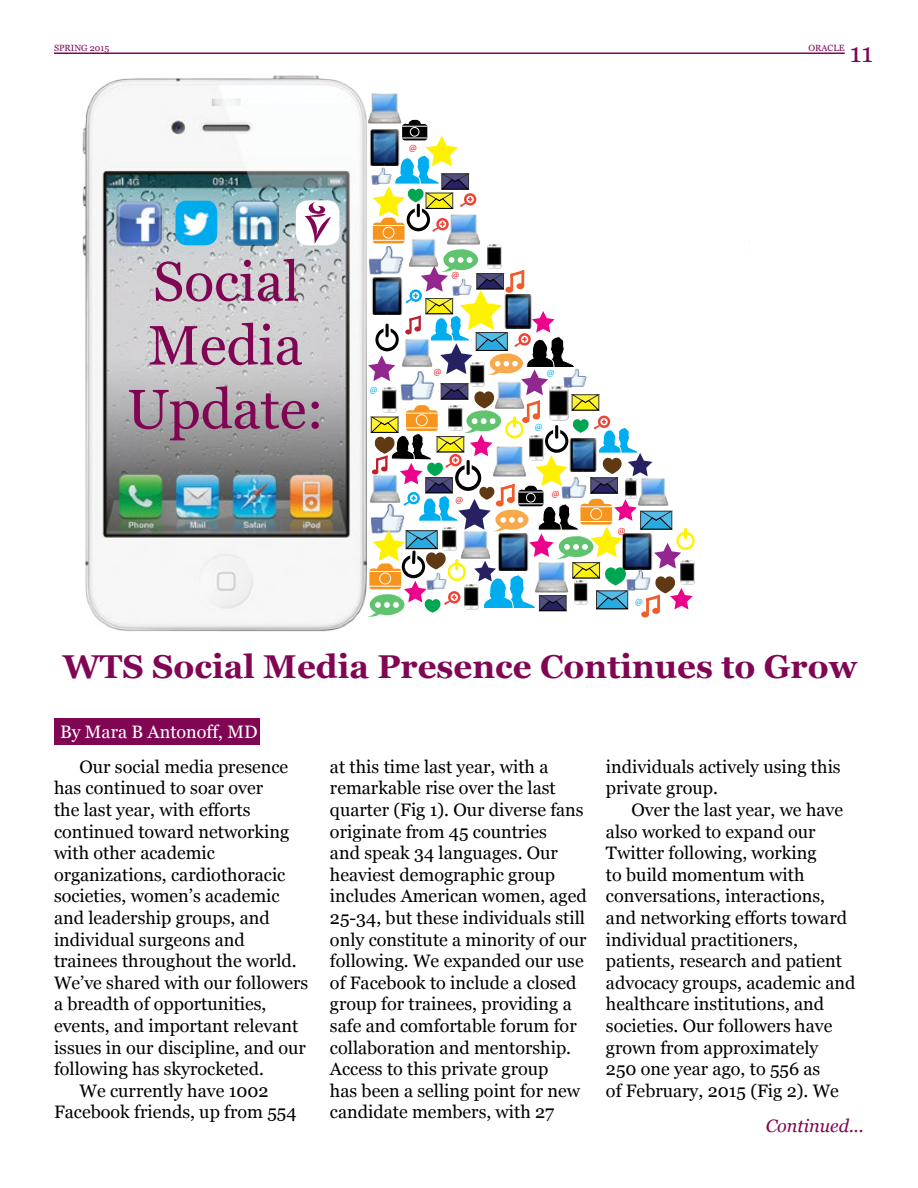
<style>
.page{position:relative;width:918px;height:1188px;background:#fff}
.page>*{position:absolute;margin:0;border:0;box-sizing:border-box;transform-origin:0 0}
.t1{font:55.5px/63.9px "Georgia";color:#800654;text-align:center}
.t2{font:700 33px "Georgia";color:#800654}
.t3{font:27px "Georgia";color:#800654}
.t4{font:18px/21.6px "Georgia";color:#000}
.t5{font:18px "Georgia";color:#fff}
.t6{font:italic 18px "Georgia";color:#800654}
.t7{font:10.5px "Myriad Pro";color:#ed1d24}
.t8{font:10.5px "Myriad Pro";color:#00aeef}
.t9{font:9px "Georgia";color:#800654}
</style>
<div class="page">
<svg style="left:676px;top:532px;width:19px;height:18px"></svg>
<img style="left:693px;top:563px;width:1px;height:21px">
<img style="left:422px;top:239px;width:14px;height:10px">
<div style="left:402px;top:124px;width:25px;height:16px;background:#000;border-radius:3px"></div>
<svg style="left:422px;top:124px;width:5px;height:3px"></svg>
<img style="left:488px;top:245px;width:13px;height:4px">
<img style="left:447px;top:214px;width:33px;height:31px">
<div style="left:464px;top:193px;width:12px;height:13px;border:2px solid #ef4136;border-radius:50%"></div>
<svg style="left:422px;top:136px;width:50px;height:96px"></svg>
<img style="left:422px;top:249px;width:271px;height:368px">
<img style="left:82px;top:75px;width:340px;height:557px">
<img style="left:116px;top:201px;width:47px;height:47px">
<div style="left:296px;top:200px;width:43px;height:45px;background:#fff;border-radius:12px"></div>
<svg style="left:305px;top:202px;width:26px;height:42px"></svg>
<img style="left:175px;top:201px;width:42px;height:44px">
<img style="left:232px;top:199px;width:47px;height:47px">
<hr style="left:54px;top:52px;width:791px;height:2px;background:#800654">
<div style="left:54px;top:718px;width:205px;height:26px;background:#800654"></div>
<p class="t9" style="left:54px;top:43px;width:57px">SPRING 2015</p>
<h1 class="t1" style="left:127px;top:249px;width:198px">Social<br>Media<br>Update:</h1>
<p class="t7" style="left:409px;top:141px;width:9px">@</p>
<p class="t8" style="left:370px;top:383px;width:9px">@</p>
<p class="t7" style="left:452px;top:268px;width:9px">@</p>
<p class="t7" style="left:434px;top:365px;width:9px">@</p>
<p class="t7" style="left:455px;top:493px;width:9px">@</p>
<p class="t8" style="left:547px;top:366px;width:9px">@</p>
<p class="t8" style="left:535px;top:420px;width:9px">@</p>
<p class="t7" style="left:552px;top:487px;width:9px">@</p>
<p class="t7" style="left:618px;top:524px;width:9px">@</p>
<p class="t8" style="left:635px;top:595px;width:9px">@</p>
<p class="t9" style="left:809px;top:43px;width:38px">ORACLE</p>
<h3 class="t3" style="left:850px;top:38px;width:25px">11</h3>
<h2 class="t2" style="left:63px;top:647px;width:796px">WTS Social Media Presence Continues to Grow</h2>
<p class="t5" style="left:60px;top:722px;width:199px">By Mara B Antonoff, MD</p>
<p class="t4" style="left:80px;top:756px;width:210px">Our social media presence</p>
<p class="t4" style="left:54px;top:777px;width:211px">has continued to soar over</p>
<p class="t4" style="left:54px;top:799px;width:198px">the last year, with efforts</p>
<p class="t4" style="left:54px;top:821px;width:237px">continued toward networking</p>
<p class="t4" style="left:54px;top:842px;width:163px">with other academic</p>
<p class="t4" style="left:54px;top:864px;width:233px">organizations, cardiothoracic</p>
<p class="t4" style="left:54px;top:885px;width:227px">societies, women’s academic</p>
<p class="t4" style="left:54px;top:907px;width:217px">and leadership groups, and</p>
<p class="t4" style="left:54px;top:929px;width:192px">individual surgeons and</p>
<p class="t4" style="left:54px;top:950px;width:244px">trainees throughout the world.</p>
<p class="t4" style="left:54px;top:972px;width:256px">We’ve shared with our followers</p>
<p class="t4" style="left:54px;top:993px;width:214px">a breadth of opportunities,</p>
<p class="t4" style="left:54px;top:1015px;width:246px">events, and important relevant</p>
<p class="t4" style="left:54px;top:1037px;width:253px">issues in our discipline, and our</p>
<p class="t4" style="left:54px;top:1058px;width:211px">following has skyrocketed.</p>
<p class="t4" style="left:80px;top:1080px;width:191px">We currently have 1002</p>
<p class="t4" style="left:54px;top:1101px;width:244px">Facebook friends, up from 554</p>
<p class="t4" style="left:330px;top:756px;width:258px">at this time last year, with a remarkable rise over the last quarter (Fig 1). Our diverse fans originate from 45 countries<br>and speak 34 languages. Our heaviest demographic group includes American women, aged<br>25-34, but these individuals still only constitute a minority of our following. We expanded our use of Facebook to include a closed group for trainees, providing a safe and comfortable forum for collaboration and mentorship.<br>Access to this private group<br>has been a selling point for new candidate members, with 27</p>
<p class="t4" style="left:606px;top:756px;width:236px">individuals actively using this private group.</p>
<p class="t4" style="left:606px;top:799px;width:251px;text-indent:26px">Over the last year, we have also worked to expand our<br>Twitter following, working<br>to build momentum with conversations, interactions, and networking efforts toward individual practitioners, patients, research and patient advocacy groups, academic and healthcare institutions, and societies. Our followers have grown from approximately<br>250 one year ago, to 556 as<br>of February, 2015 (Fig 2). We</p>
<p class="t6" style="left:766px;top:1116px;width:99px">Continued...</p>
</div>
